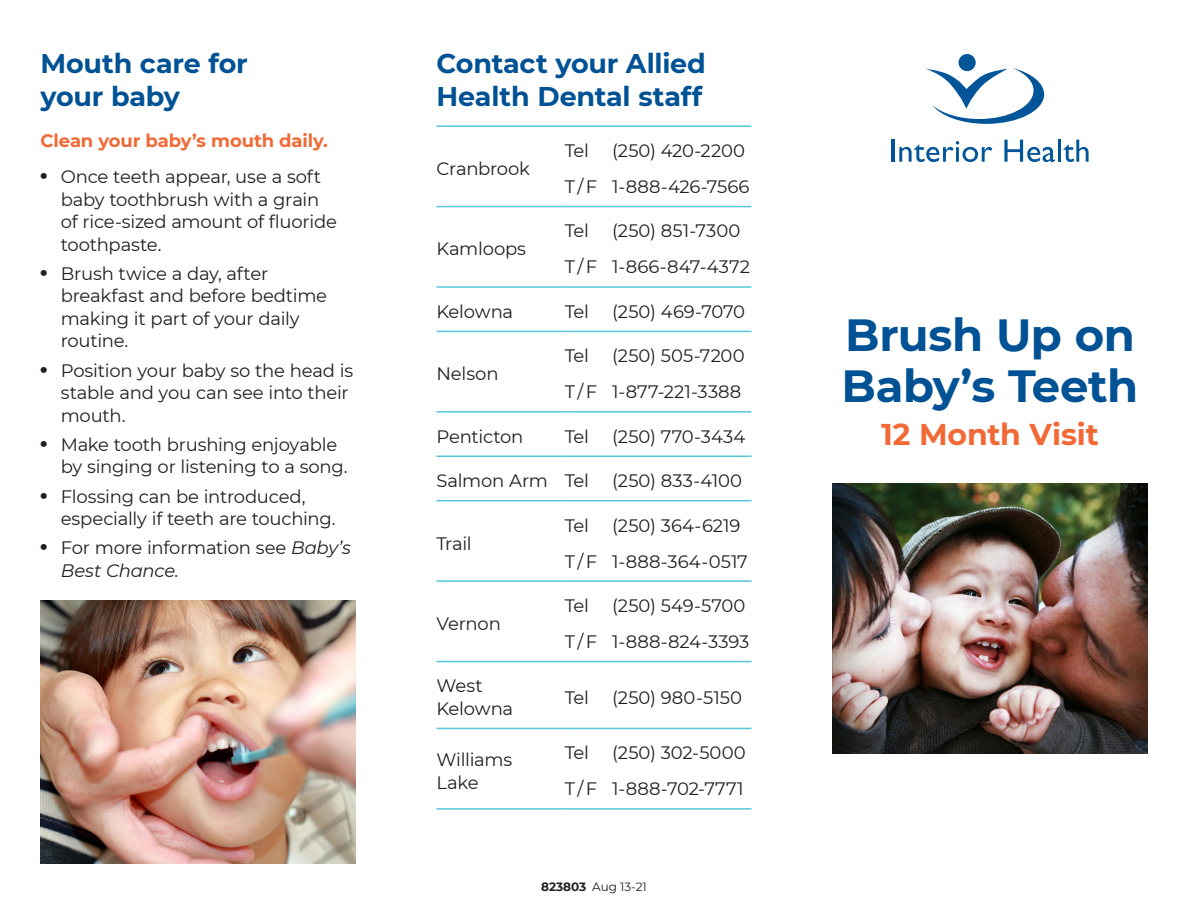
<style>
.page{position:relative;width:1188px;height:918px;background:#fff}
.page>*{position:absolute;margin:0;border:0;box-sizing:border-box;transform-origin:0 0}
.t1{font:700 45px/51px "Montserrat";letter-spacing:-.01em;color:#005294}
.t2{font:700 30px "Montserrat";letter-spacing:-.005em;color:#f26935}
.t3{font:700 27px/33px "Montserrat";letter-spacing:-.01em;color:#005294}
.t4{font:18px/22.5px "Montserrat";letter-spacing:-.01em;color:#231f20}
.t5{font:18px/36px "Montserrat";letter-spacing:.01em;color:#231f20}
.t6{font:700 18px/36px "Montserrat";letter-spacing:-.01em;color:#f26935}
.t7{font:12px "Montserrat";color:#231f20}
.s1{font-weight:400;color:#231f20}
.s2{font-style:italic}
.s3{font-weight:700}
</style>
<div class="page">
<img style="left:832px;top:484px;width:316px;height:270px">
<hr style="left:436px;top:125px;width:129px;height:2px;background:#54c7d9">
<hr style="left:565px;top:125px;width:47px;height:2px;background:#54c7d9">
<hr style="left:612px;top:125px;width:140px;height:2px;background:#54c7d9">
<hr style="left:436px;top:206px;width:129px;height:1px;background:#54c7d9">
<hr style="left:565px;top:206px;width:47px;height:1px;background:#54c7d9">
<hr style="left:612px;top:206px;width:140px;height:1px;background:#54c7d9">
<hr style="left:436px;top:286px;width:129px;height:2px;background:#54c7d9">
<hr style="left:565px;top:286px;width:47px;height:2px;background:#54c7d9">
<hr style="left:612px;top:286px;width:140px;height:2px;background:#54c7d9">
<hr style="left:436px;top:331px;width:129px;height:1px;background:#54c7d9">
<hr style="left:565px;top:331px;width:47px;height:1px;background:#54c7d9">
<hr style="left:612px;top:331px;width:140px;height:1px;background:#54c7d9">
<hr style="left:436px;top:411px;width:129px;height:2px;background:#54c7d9">
<hr style="left:565px;top:411px;width:47px;height:2px;background:#54c7d9">
<hr style="left:612px;top:411px;width:140px;height:2px;background:#54c7d9">
<hr style="left:436px;top:456px;width:129px;height:1px;background:#54c7d9">
<hr style="left:565px;top:456px;width:47px;height:1px;background:#54c7d9">
<hr style="left:612px;top:456px;width:140px;height:1px;background:#54c7d9">
<hr style="left:436px;top:500px;width:129px;height:1px;background:#54c7d9">
<hr style="left:565px;top:500px;width:47px;height:1px;background:#54c7d9">
<hr style="left:612px;top:500px;width:140px;height:1px;background:#54c7d9">
<hr style="left:436px;top:580px;width:129px;height:2px;background:#54c7d9">
<hr style="left:565px;top:580px;width:47px;height:2px;background:#54c7d9">
<hr style="left:612px;top:580px;width:140px;height:2px;background:#54c7d9">
<hr style="left:436px;top:661px;width:129px;height:1px;background:#54c7d9">
<hr style="left:565px;top:661px;width:47px;height:1px;background:#54c7d9">
<hr style="left:612px;top:661px;width:140px;height:1px;background:#54c7d9">
<hr style="left:436px;top:728px;width:129px;height:1px;background:#54c7d9">
<hr style="left:565px;top:728px;width:47px;height:1px;background:#54c7d9">
<hr style="left:612px;top:728px;width:140px;height:1px;background:#54c7d9">
<hr style="left:436px;top:808px;width:129px;height:2px;background:#54c7d9">
<hr style="left:565px;top:808px;width:47px;height:2px;background:#54c7d9">
<hr style="left:612px;top:808px;width:140px;height:2px;background:#54c7d9">
<img style="left:40px;top:601px;width:316px;height:263px">
<div style="left:959px;top:54px;width:17px;height:17px;background:#015598;border-radius:50%"></div>
<svg style="left:925px;top:68px;width:119px;height:56px"></svg>
<hr style="left:891px;top:140px;width:4px;height:22px;background:#015598">
<svg style="left:899px;top:141px;width:93px;height:21px"></svg>
<svg style="left:1004px;top:140px;width:51px;height:22px"></svg>
<hr style="left:1058px;top:140px;width:3px;height:22px;background:#015598">
<svg style="left:1063px;top:140px;width:26px;height:22px"></svg>
<h3 class="t3" style="left:40px;top:45px;width:209px">Mouth care for your baby</h3>
<p class="t6" style="left:40px;top:122px;width:289px">Clean your baby’s mouth daily. <sup>⦁</sup> <span class="s1">Once teeth appear, use a soft</span></p>
<p class="t4" style="left:61px;top:187px;width:278px">baby toothbrush with a grain of rice-sized amount of fluoride toothpaste.</p>
<p class="t4" style="left:61px;top:262px;width:268px;text-indent:-20px"><sup>⦁</sup> Brush twice a day, after breakfast and before bedtime making it part of your daily routine.</p>
<p class="t4" style="left:61px;top:358px;width:294px;text-indent:-20px"><sup>⦁</sup> Position your baby so the head is stable and you can see into their mouth.</p>
<p class="t4" style="left:61px;top:433px;width:288px;text-indent:-20px"><sup>⦁</sup> Make tooth brushing enjoyable by singing or listening to a song.</p>
<p class="t4" style="left:61px;top:484px;width:276px;text-indent:-20px"><sup>⦁</sup> Flossing can be introduced, especially if teeth are touching.</p>
<p class="t4" style="left:61px;top:536px;width:292px;text-indent:-20px"><sup>⦁</sup> For more information see <span class="s2">Baby’s<br>Best Chance.</span></p>
<h3 class="t3" style="left:436px;top:45px;width:271px">Contact your Allied<br>Health Dental staff</h3>
<p class="t4" style="left:436px;top:157px;width:95px">Cranbrook</p>
<p class="t4" style="left:436px;top:237px;width:91px">Kamloops</p>
<p class="t4" style="left:565px;top:132px;width:34px;line-height:36px">Tel<br>T / F</p>
<p class="t4" style="left:612px;top:132px;width:139px;line-height:36px">(250) 420-2200<br>1-888-426-7566</p>
<p class="t4" style="left:565px;top:212px;width:34px;line-height:36px">Tel<br>T / F</p>
<p class="t5" style="left:612px;top:212px;width:140px">(250) 851-7300<br>1-866-847-4372</p>
<p class="t4" style="left:436px;top:300px;width:78px">Kelowna</p>
<p class="t4" style="left:565px;top:300px;width:26px">Tel</p>
<p class="t4" style="left:612px;top:300px;width:135px">(250) 469-7070</p>
<p class="t4" style="left:436px;top:362px;width:64px">Nelson</p>
<p class="t4" style="left:565px;top:337px;width:34px;line-height:36px">Tel<br>T / F</p>
<p class="t5" style="left:612px;top:337px;width:134px">(250) 505-7200<br>1-877-221-3388</p>
<p class="t4" style="left:436px;top:424px;width:88px">Penticton</p>
<p class="t4" style="left:565px;top:424px;width:26px">Tel</p>
<p class="t5" style="left:612px;top:418px;width:135px">(250) 770-3434</p>
<p class="t4" style="left:436px;top:469px;width:154px">Salmon Arm Tel</p>
<p class="t5" style="left:612px;top:462px;width:132px">(250) 833-4100</p>
<p class="t4" style="left:436px;top:531px;width:37px">Trail</p>
<p class="t4" style="left:436px;top:612px;width:66px">Vernon</p>
<p class="t4" style="left:565px;top:507px;width:34px;line-height:36px">Tel<br>T / F</p>
<p class="t4" style="left:612px;top:507px;width:137px;line-height:36px">(250) 364-6219<br>1-888-364-0517</p>
<p class="t4" style="left:565px;top:587px;width:34px;line-height:36px">Tel<br>T / F</p>
<p class="t4" style="left:612px;top:587px;width:139px;line-height:36px">(250) 549-5700<br>1-888-824-3393</p>
<p class="t4" style="left:436px;top:674px;width:78px">West<br>Kelowna</p>
<p class="t4" style="left:565px;top:685px;width:26px">Tel</p>
<p class="t5" style="left:612px;top:679px;width:132px">(250) 980-5150</p>
<p class="t4" style="left:436px;top:748px;width:77px">Williams<br>Lake</p>
<p class="t4" style="left:565px;top:734px;width:34px;line-height:36px">Tel<br>T / F</p>
<p class="t5" style="left:612px;top:734px;width:135px">(250) 302-5000<br>1-888-702-7771</p>
<p class="t7" style="left:541px;top:878px;width:107px"><span class="s3">823803</span> Aug 13-21</p>
<h1 class="t1" style="left:842px;top:307px;width:298px">Brush Up on<br>Baby’s Teeth</h1>
<h2 class="t2" style="left:881px;top:413px;width:219px">12 Month Visit</h2>
</div>
